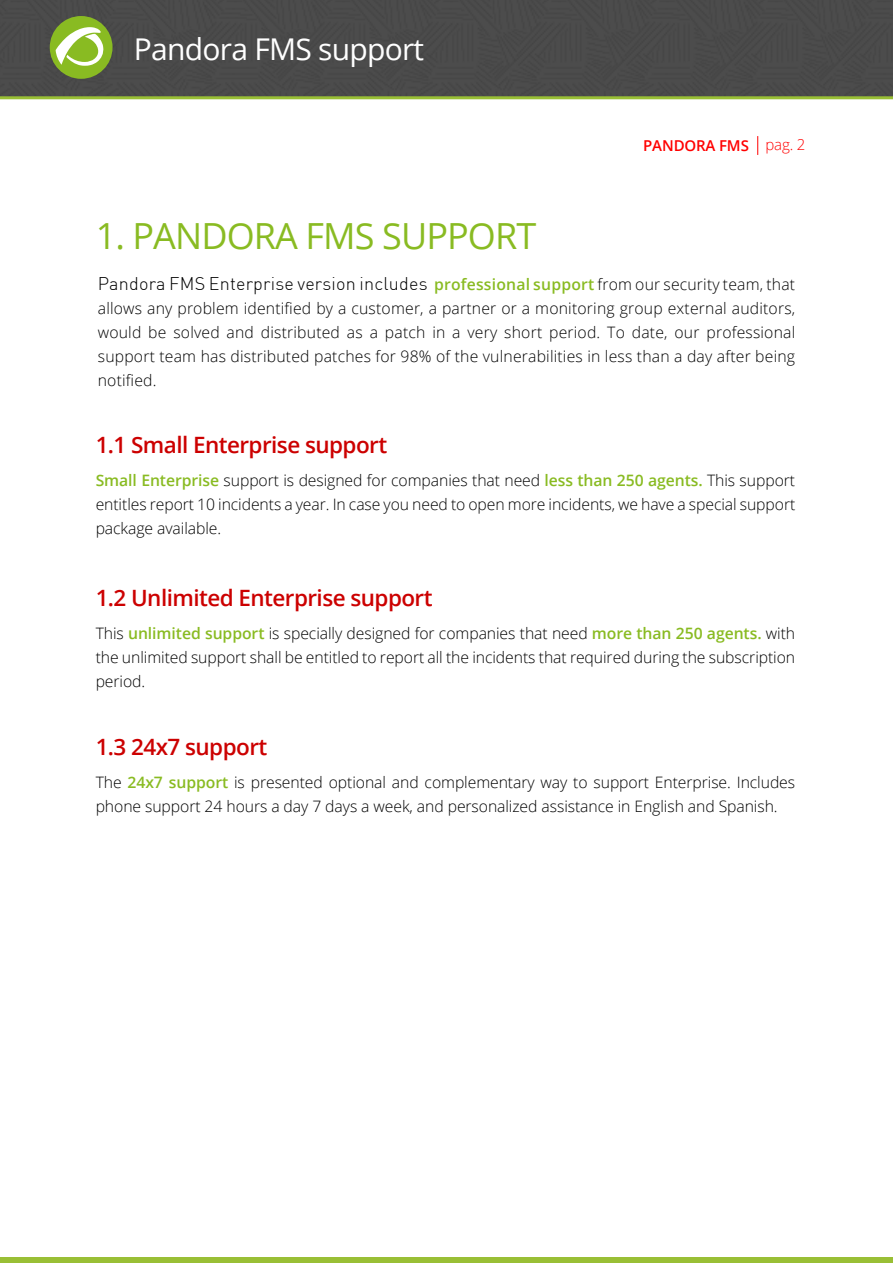
<style>
.page{position:relative;width:893px;height:1263px;background:#fff}
.page>*{position:absolute;margin:0;border:0;box-sizing:border-box;transform-origin:0 0}
.t1{font:36px "Open Sans";letter-spacing:-.025em;color:#89bb22}
.t2{font:30px "Open Sans";letter-spacing:-.025em;color:#fff}
.t3{font:600 22.5px "Open Sans";letter-spacing:-.025em;color:#c00}
.t4{font:300 18px "DIN Pro";letter-spacing:.01em;color:#000}
.t5{font:300 15.75px/24px "Open Sans";letter-spacing:-.005em;color:#000;text-align:justify}
.t6{font:600 15px "Open Sans";letter-spacing:-.01em;color:#f00}
.s1{font-weight:300}
.s2{font-family:"Open Sans";font-weight:600;font-size:15.75px;color:#89bb22}
.s3{font-family:"Open Sans";font-size:15.75px}
.s4{font-weight:600;color:#89bb22}
</style>
<div class="page">
<div style="left:0;top:0;width:893px;height:96px;background:#4a4a4a"></div>
<svg style="left:757px;top:136px;width:1px;height:19px"></svg>
<div style="left:0;top:1258px;width:893px;height:5px;background:#99bf35"></div>
<hr style="left:0;top:96px;width:893px;height:3px;background:#99bf35">
<div style="left:50px;top:16px;width:63px;height:63px;background:#89bb22;border-radius:50%"></div>
<svg style="left:56px;top:27px;width:48px;height:39px"></svg>
<h2 class="t2" style="left:134px;top:37px;width:292px">Pandora FMS support</h2>
<h1 class="t1" style="left:96px;top:216px;width:442px">1. PANDORA FMS SUPPORT</h1>
<p class="t6" style="left:643px;top:139px;width:164px">PANDORA FMS <span class="s1">pag. 2</span></p>
<p class="t4" style="left:98px;top:277px;width:699px">Pandora FMS Enterprise version includes <span class="s2">professional support</span> <span class="s3">from our security team, that</span></p>
<p class="t5" style="left:98px;top:296px;width:699px">allows any problem identiied by a customer, a partner or a monitoring group external auditors, would be solved and distributed as a patch in a very short period. To date, our professional support team has distributed patches for 98% of the vulnerabilities in less than a day after being notiied.</p>
<h3 class="t3" style="left:96px;top:436px;width:293px">1.1 Small Enterprise support</h3>
<p class="t5" style="left:96px;top:470px;width:701px"><span class="s4">Small Enterprise</span> support is designed for companies that need <span class="s4">less than 250 agents.</span> This support entitles report 10 incidents a year. In case you need to open more incidents, we have a special support package available.</p>
<h3 class="t3" style="left:96px;top:589px;width:338px">1.2 Unlimited Enterprise support</h3>
<p class="t5" style="left:96px;top:623px;width:701px">This <span class="s4">unlimited support</span> is specially designed for companies that need <span class="s4">more than 250 agents.</span> with the unlimited support shall be entitled to report all the incidents that required during the subscription period.</p>
<h3 class="t3" style="left:96px;top:737px;width:173px">1.3 24x7 support</h3>
<p class="t5" style="left:96px;top:771px;width:701px">The <span class="s4">24x7 support</span> is presented optional and complementary way to support Enterprise. Includes phone support 24 hours a day 7 days a week, and personalized assistance in English and Spanish.</p>
</div>
